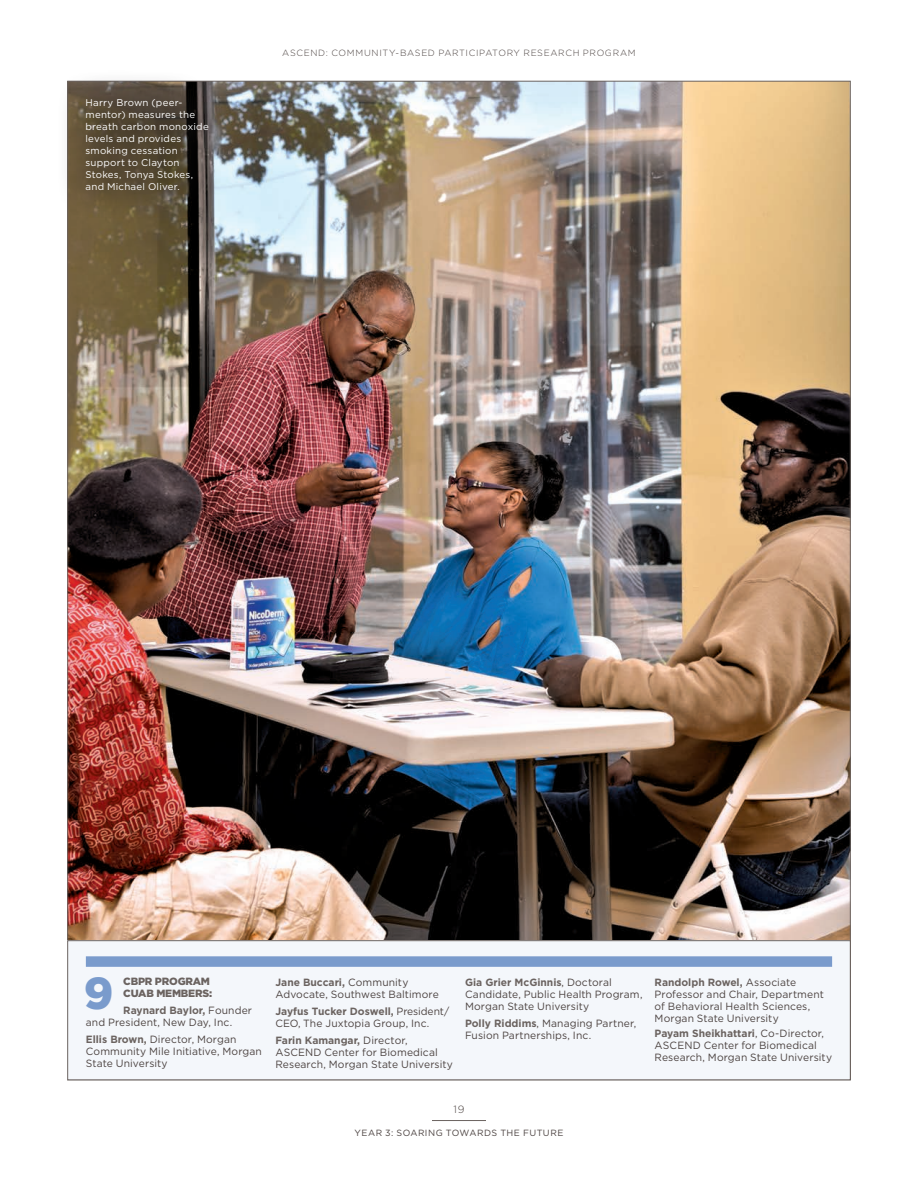
<style>
.page{position:relative;width:918px;height:1188px;background:#fff}
.page>*{position:absolute;margin:0;border:0;box-sizing:border-box;transform-origin:0 0}
.t1{font:900 44.85px "Gotham";color:#7a9bcc}
.t2{font:10.5px/12px "Gotham";letter-spacing:.01em;color:#4c4341}
.t3{font:900 10.5px/12px "Gotham";letter-spacing:-.02em;color:#6b6360}
.t4{font:300 10.5px "Gotham";color:#4c4341}
.t5{font:9.75px/12px "Gotham";letter-spacing:.025em;color:#fff}
.t6{font:300 9px "Gotham";letter-spacing:.075em;color:#4c4341}
.t7{font:9px "Gotham";letter-spacing:.05em;color:#4c4341}
.s1{font-weight:700;color:#6b6360}
</style>
<div class="page">
<hr style="left:432px;top:1120px;width:54px;height:1px;background:#6b6360">
<img style="left:70px;top:83px;width:778px;height:857px">
<div style="left:68px;top:941px;width:782px;height:139px;background:#f4f7fb"></div>
<div style="left:86px;top:956px;width:746px;height:11px;background:#7a9bcc"></div>
<div style="left:68px;top:940px;width:782px;height:140px;border:1px solid #6b6360"></div>
<div style="left:56px;top:69px;width:180px;height:151px;background:#231f20;opacity:.75"></div>
<p class="t5" style="left:86px;top:96px;width:125px">Harry Brown (peer&shy;mentor) measures the breath carbon monoxide levels and provides smoking cessation support to Clayton<br>Stokes, Tonya Stokes, and Michael Oliver.</p>
<p class="t6" style="left:282px;top:48px;width:355px">ASCEND: COMMUNITY-BASED PARTICIPATORY RESEARCH PROGRAM</p>
<h1 class="t1" style="left:84px;top:967px;width:31px">9</h1>
<p class="t3" style="left:123px;top:975px;width:90px">CBPR PROGRAM<br>CUAB MEMBERS:</p>
<p class="t2" style="left:86px;top:1004px;width:168px;text-indent:37px"><span class="s1">Raynard Baylor,</span> Founder and President, New Day, Inc.</p>
<p class="t2" style="left:86px;top:1033px;width:178px"><span class="s1">Ellis Brown,</span> Director, Morgan<br>Community Mile Initiative, Morgan<br>State University</p>
<p class="t2" style="left:275px;top:976px;width:165px"><span class="s1">Jane Buccari,</span> Community<br>Advocate, Southwest Baltimore</p>
<p class="t2" style="left:275px;top:1005px;width:175px"><span class="s1">Jayfus Tucker Doswell,</span> President/<br>CEO, The Juxtopia Group, Inc.</p>
<p class="t2" style="left:275px;top:1034px;width:179px"><span class="s1">Farin Kamangar,</span> Director,<br>ASCEND Center for Biomedical<br>Research, Morgan State University</p>
<p class="t2" style="left:465px;top:976px;width:179px"><span class="s1">Gia Grier McGinnis</span>, Doctoral<br>Candidate, Public Health Program,<br>Morgan State University</p>
<p class="t2" style="left:465px;top:1017px;width:173px"><span class="s1">Polly Riddims</span>, Managing Partner,<br>Fusion Partnerships, Inc.</p>
<p class="t2" style="left:655px;top:976px;width:171px"><span class="s1">Randolph Rowel,</span> Associate<br>Professor and Chair, Department of Behavioral Health Sciences,<br>Morgan State University</p>
<p class="t2" style="left:655px;top:1027px;width:179px"><span class="s1">Payam Sheikhattari</span>, Co-Director,<br>ASCEND Center for Biomedical<br>Research, Morgan State University</p>
<p class="t4" style="left:454px;top:1103px;width:12px">19</p>
<p class="t7" style="left:355px;top:1127px;width:210px">YEAR 3: SOARING TOWARDS THE FUTURE</p>
</div>
